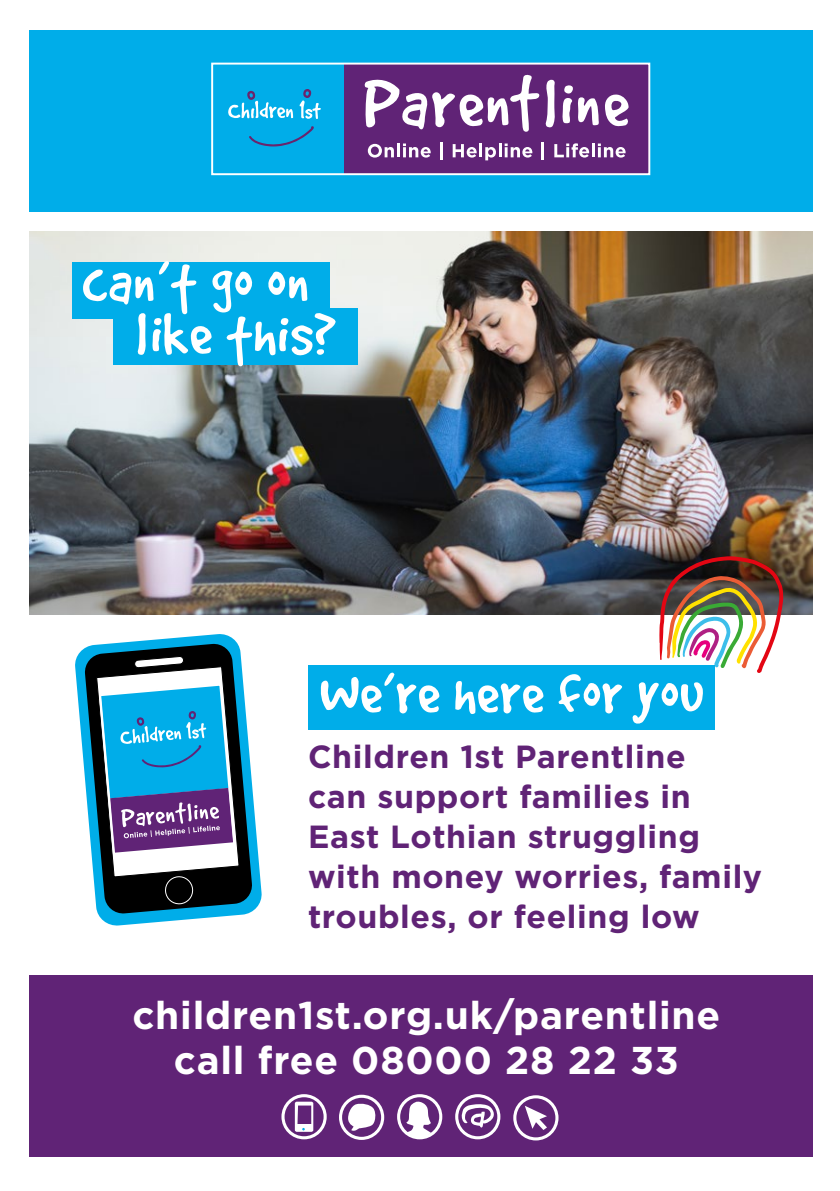
<style>
.page{position:relative;width:840px;height:1191px;background:#fff}
.page>*{position:absolute;margin:0;border:0;box-sizing:border-box;transform-origin:0 0}
.t1{font:65.2px/52px "Good Dog";letter-spacing:.02em;color:#fff}
.t2{font:64px "Good Dog";letter-spacing:.02em;color:#fff}
.t3{font:700 38.8px/44.6px "Gotham";letter-spacing:.02em;color:#fff;text-align:center}
.t4{font:700 32px/40px "Gotham";letter-spacing:.02em;color:#602376}
</style>
<div class="page">
<img style="left:29px;top:231px;width:783px;height:383px">
<div style="left:29px;top:30px;width:783px;height:181px;background:#00ade9"></div>
<div style="left:344px;top:64px;width:304px;height:110px;background:#602376"></div>
<svg style="left:249px;top:126px;width:65px;height:20px"></svg>
<svg style="left:228px;top:91px;width:65px;height:27px"></svg>
<svg style="left:299px;top:89px;width:21px;height:30px"></svg>
<svg style="left:605px;top:94px;width:24px;height:33px"></svg>
<svg style="left:367px;top:143px;width:63px;height:15px"></svg>
<svg style="left:440px;top:142px;width:2px;height:18px"></svg>
<svg style="left:452px;top:144px;width:24px;height:14px"></svg>
<hr style="left:479px;top:143px;width:3px;height:14px;background:#fff">
<svg style="left:485px;top:147px;width:10px;height:13px"></svg>
<hr style="left:498px;top:143px;width:3px;height:14px;background:#fff">
<svg style="left:504px;top:143px;width:28px;height:15px"></svg>
<hr style="left:541px;top:142px;width:3px;height:18px;background:#fff">
<svg style="left:554px;top:143px;width:35px;height:15px"></svg>
<hr style="left:591px;top:143px;width:3px;height:14px;background:#fff">
<svg style="left:597px;top:143px;width:28px;height:15px"></svg>
<svg style="left:364px;top:74px;width:234px;height:58px"></svg>
<div style="left:211px;top:63px;width:439px;height:112px;border:2px solid #fff"></div>
<div style="left:29px;top:975px;width:783px;height:182px;background:#602376"></div>
<svg style="left:398px;top:1095px;width:42px;height:42px"></svg>
<div style="left:397px;top:1094px;width:45px;height:45px;border:3px solid #fff;border-radius:50%"></div>
<svg style="left:404px;top:1100px;width:26px;height:38px"></svg>
<svg style="left:456px;top:1095px;width:42px;height:42px"></svg>
<div style="left:455px;top:1094px;width:45px;height:45px;border:3px solid #fff;border-radius:50%"></div>
<svg style="left:461px;top:1103px;width:34px;height:25px"></svg>
<svg style="left:514px;top:1096px;width:42px;height:43px"></svg>
<div style="left:513px;top:1095px;width:45px;height:45px;border:3px solid #fff;border-radius:50%"></div>
<svg style="left:524px;top:1105px;width:22px;height:25px"></svg>
<svg style="left:283px;top:1095px;width:42px;height:42px"></svg>
<div style="left:281px;top:1094px;width:45px;height:45px;border:3px solid #fff;border-radius:50%"></div>
<svg style="left:295px;top:1101px;width:18px;height:30px"></svg>
<svg style="left:297px;top:1105px;width:14px;height:25px"></svg>
<svg style="left:340px;top:1096px;width:42px;height:42px"></svg>
<div style="left:339px;top:1094px;width:45px;height:46px;border:3px solid #fff;border-radius:50%"></div>
<svg style="left:347px;top:1102px;width:29px;height:29px"></svg>
<svg style="left:75px;top:634px;width:187px;height:292px"></svg>
<svg style="left:84px;top:643px;width:169px;height:271px"></svg>
<svg style="left:96px;top:655px;width:144px;height:250px"></svg>
<div style="left:72px;top:262px;width:257px;height:57px;background:#00ade9"></div>
<div style="left:113px;top:308px;width:245px;height:57px;background:#00ade9"></div>
<img style="left:658px;top:556px;width:125px;height:117px">
<div style="left:308px;top:665px;width:406px;height:65px;background:#00ade9"></div>
<h1 class="t1" style="left:136px;top:255px;width:201px;text-indent:-53px">can’t go on like this?</h1>
<h2 class="t2" style="left:319px;top:660px;width:384px">We’re here for you</h2>
<p class="t4" style="left:308px;top:736px;width:455px">Children 1st Parentline<br>can support families in<br>East Lothian struggling with money worries, family troubles, or feeling low</p>
<p class="t3" style="left:132px;top:993px;width:589px">children1st.org.uk/parentline call free 08000 28 22 33</p>
</div>
